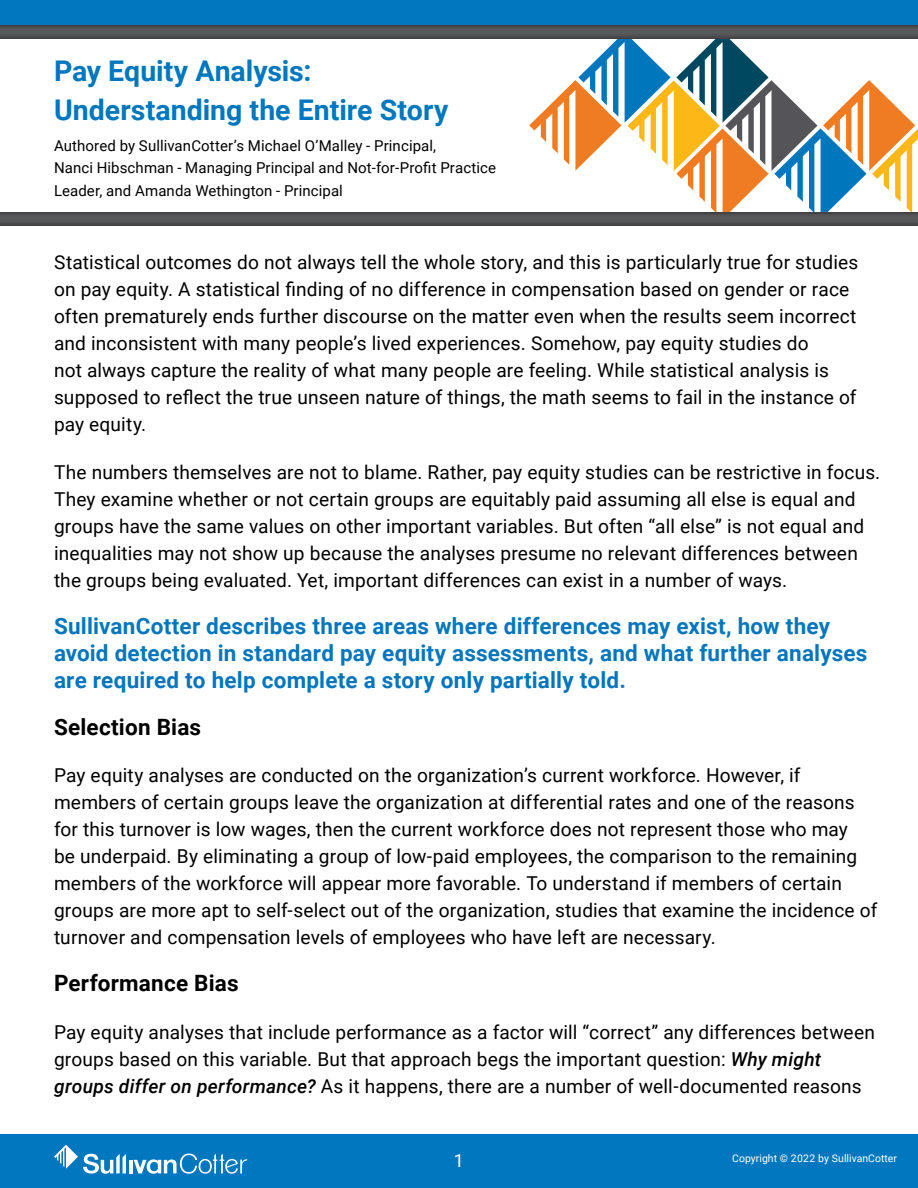
<style>
.page{position:relative;width:918px;height:1188px;background:#fff}
.page>*{position:absolute;margin:0;border:0;box-sizing:border-box;transform-origin:0 0}
.t1{font:700 28.5px/39px "Roboto";color:#0077be}
.t2{font:700 22.5px/27px "Roboto";letter-spacing:.01em;color:#0476bd}
.t3{font:700 22.5px "Roboto";letter-spacing:.01em;color:#000}
.t4{font:19.2px/27px "Roboto";letter-spacing:.005em;color:#000101}
.t5{font:19.2px/27px "Roboto";letter-spacing:.005em;color:#000}
.t6{font:18px "Roboto";color:#fff}
.t7{font:15px/22.5px "Roboto";letter-spacing:.005em;color:#000}
.t8{font:10.5px "Roboto";color:#fff}
.s1{font-weight:500;font-style:italic}
</style>
<div class="page">
<div style="left:0;top:1134px;width:918px;height:54px;background:#0077be"></div>
<svg style="left:54px;top:1145px;width:194px;height:29px"></svg>
<svg style="left:529px;top:38px;width:389px;height:175px"></svg>
<div style="left:0;top:0;width:918px;height:28px;background:#0077be"></div>
<div style="left:0;top:213px;width:918px;height:12px;background:#555658"></div>
<div style="left:0;top:26px;width:918px;height:12px;background:#565658"></div>
<h1 class="t1" style="left:54px;top:50px;width:396px">Pay Equity Analysis:<br>Understanding the Entire Story</h1>
<p class="t7" style="left:54px;top:134px;width:444px">Authored by SullivanCotter’s Michael O’Malley - Principal,<br>Nanci Hibschman - Managing Principal and Not-for-Profit Practice<br>Leader, and Amanda Wethington - Principal</p>
<p class="t4" style="left:54px;top:248px;width:806px">Statistical outcomes do not always tell the whole story, and this is particularly true for studies on pay equity. A statistical finding of no difference in compensation based on gender or race often prematurely ends further discourse on the matter even when the results seem incorrect and inconsistent with many people’s lived experiences. Somehow, pay equity studies do<br>not always capture the reality of what many people are feeling. While statistical analysis is supposed to reflect the true unseen nature of things, the math seems to fail in the instance of pay equity.</p>
<p class="t4" style="left:54px;top:457px;width:828px">The numbers themselves are not to blame. Rather, pay equity studies can be restrictive in focus.<br>They examine whether or not certain groups are equitably paid assuming all else is equal and groups have the same values on other important variables. But often “all else” is not equal and inequalities may not show up because the analyses presume no relevant differences between the groups being evaluated. Yet, important differences can exist in a number of ways.</p>
<p class="t2" style="left:54px;top:611px;width:815px">SullivanCotter describes three areas where differences may exist, how they avoid detection in standard pay equity assessments, and what further analyses are required to help complete a story only partially told.</p>
<p class="t3" style="left:54px;top:711px;width:149px">Selection Bias</p>
<p class="t5" style="left:54px;top:761px;width:825px">Pay equity analyses are conducted on the organization’s current workforce. However, if members of certain groups leave the organization at differential rates and one of the reasons for this turnover is low wages, then the current workforce does not represent those who may<br>be underpaid. By eliminating a group of low-paid employees, the comparison to the remaining members of the workforce will appear more favorable. To understand if members of certain groups are more apt to self-select out of the organization, studies that examine the incidence of turnover and compensation levels of employees who have left are necessary.</p>
<p class="t3" style="left:54px;top:968px;width:186px">Performance Bias</p>
<p class="t5" style="left:54px;top:1018px;width:823px">Pay equity analyses that include performance as a factor will “correct” any differences between groups based on this variable. But that approach begs the important question: <span class="s1">Why might groups differ on performance?</span> As it happens, there are a number of well-documented reasons</p>
<p class="t6" style="left:454px;top:1148px;width:12px">1</p>
<p class="t8" style="left:732px;top:1151px;width:166px">Copyright © 2022 by SullivanCotter</p>
</div>
